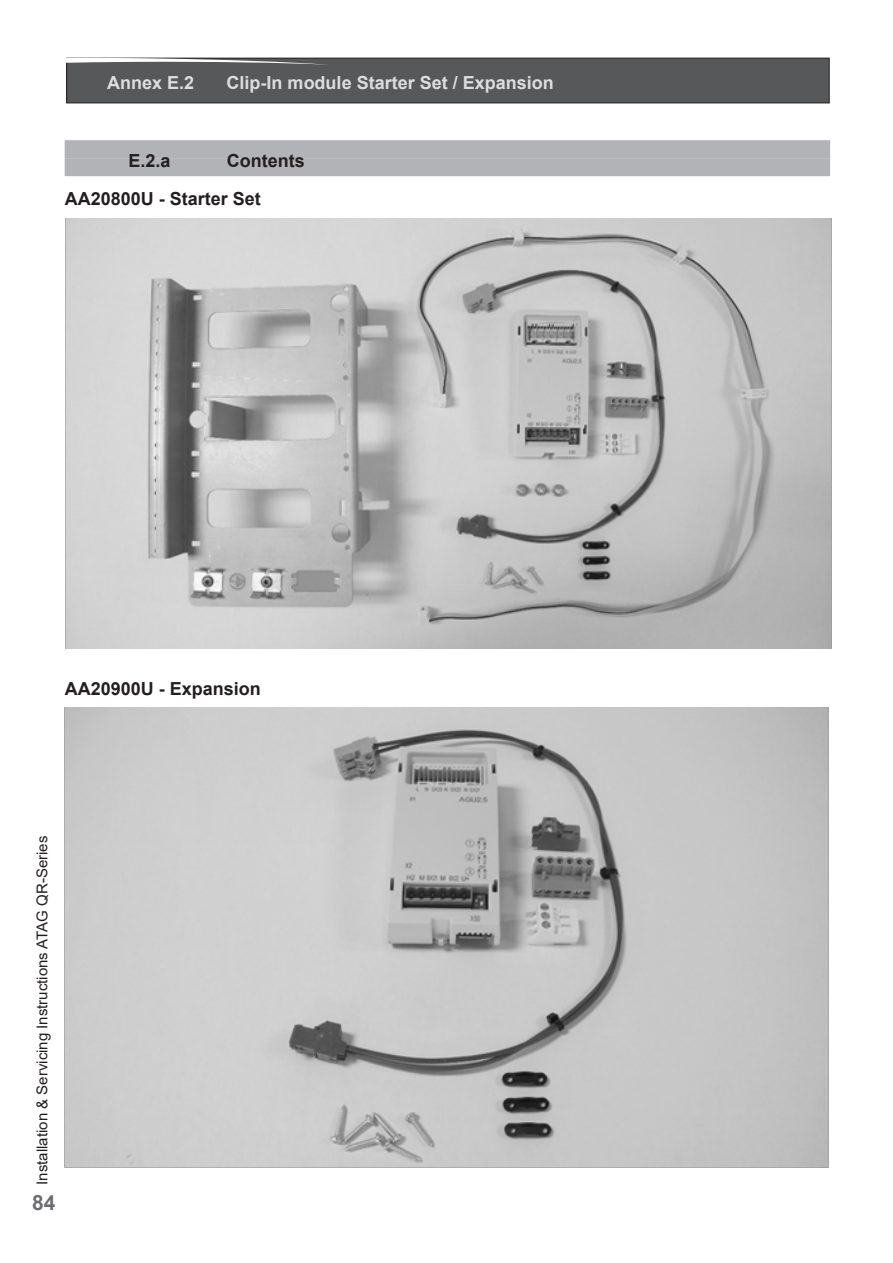
<style>
.page{position:relative;width:893px;height:1263px;background:#fff}
.page>*{position:absolute;margin:0;border:0;box-sizing:border-box;transform-origin:0 0}
.t1{font:700 21px "Arial";color:#6c6d70}
.subkop{font:700 18px "Arial";color:#231f20}
.Kop{font:700 18px "Arial";color:#dcdddf}
.t2{font:15px "Arial";color:#231f20}
</style>
<div class="page">
<div style="left:67px;top:58px;width:762px;height:45px;background:#57585a"></div>
<div style="left:66px;top:58px;width:763px;height:45px;border:1px solid #231f20"></div>
<svg style="left:66px;top:58px;width:263px;height:7px"></svg>
<div style="left:65px;top:158px;width:765px;height:18px;background:#b2b3b7"></div>
<div style="left:65px;top:140px;width:765px;height:18px;background:#b2b3b7"></div>
<img style="left:65px;top:218px;width:767px;height:430px">
<img style="left:64px;top:708px;width:765px;height:460px">
<p class="Kop" style="left:107px;top:70px;width:89px">Annex E.2</p>
<p class="Kop" style="left:227px;top:70px;width:329px">Clip-In module Starter Set / Expansion</p>
<p class="subkop" style="left:128px;top:148px;width:44px">E.2.a</p>
<p class="subkop" style="left:227px;top:148px;width:79px">Contents</p>
<p class="subkop" style="left:65px;top:186px;width:198px">AA20800U - Starter Set</p>
<p class="subkop" style="left:65px;top:676px;width:198px">AA20900U - Expansion</p>
<p class="t2" style="left:32px;top:1185px;width:350px;rotate:-90deg">Installation &amp; Servicing Instructions ATAG QR-Series</p>
<p class="t1" style="left:32px;top:1188px;width:25px">84</p>
</div>
